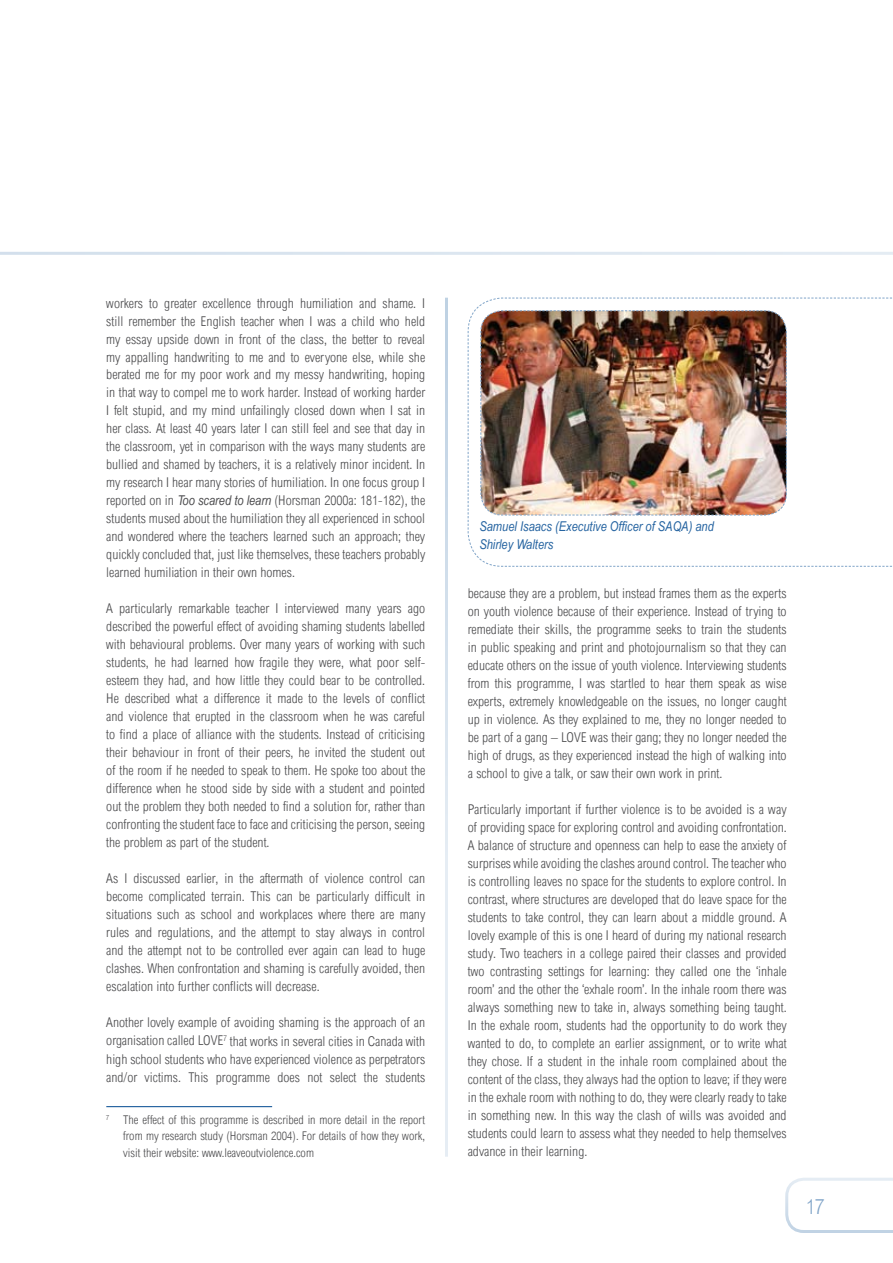
<style>
.page{position:relative;width:893px;height:1263px;background:#fff}
.page>*{position:absolute;margin:0;border:0;box-sizing:border-box;transform-origin:0 0}
.t1{font:300 condensed 21px "Arial";color:#80a4c8}
.t2{font:300 condensed 13.5px/18px "Arial";color:#4d4d4f;text-align:justify}
.t3{font:italic 13.5px/18px "Arial Narrow";color:#2664a1}
.t4{font:300 condensed 12px/16.5px "Arial";color:#4d4d4f;text-align:justify}
.s1{font-family:"Arial Narrow";font-weight:400;font-style:italic;font-stretch:normal}
</style>
<div class="page">
<svg style="left:0;top:252px;width:893px;height:3px;background:#dde7f0"></svg>
<svg style="left:785px;top:1178px;width:108px;height:55px"></svg>
<hr style="left:106px;top:1106px;width:166px;height:1px;background:#004990">
<svg style="left:467px;top:297px;width:425px;height:270px"></svg>
<img style="left:480px;top:310px;width:307px;height:206px">
<p class="t2" style="left:106px;top:294px;width:320px">workers to greater excellence through humiliation and shame. I still remember the English teacher when I was a child who held my essay upside down in front of the class, the better to reveal my appalling handwriting to me and to everyone else, while she berated me for my poor work and my messy handwriting, hoping in that way to compel me to work harder. Instead of working harder I felt stupid, and my mind unfailingly closed down when I sat in her class. At least 40 years later I can still feel and see that day in the classroom, yet in comparison with the ways many students are bullied and shamed by teachers, it is a relatively minor incident. In my research I hear many stories of humiliation. In one focus group I reported on in <span class="s1">Too scared to learn</span> (Horsman 2000a: 181-182), the students mused about the humiliation they all experienced in school and wondered where the teachers learned such an approach; they quickly concluded that, just like themselves, these teachers probably learned humiliation in their own homes.</p>
<p class="t2" style="left:106px;top:600px;width:320px">A particularly remarkable teacher I interviewed many years ago described the powerful effect of avoiding shaming students labelled with behavioural problems. Over many years of working with such students, he had learned how fragile they were, what poor self&shy;esteem they had, and how little they could bear to be controlled.<br>He described what a difference it made to the levels of conflict and violence that erupted in the classroom when he was careful to find a place of alliance with the students. Instead of criticising their behaviour in front of their peers, he invited the student out of the room if he needed to speak to them. He spoke too about the difference when he stood side by side with a student and pointed out the problem they both needed to find a solution for, rather than confronting the student face to face and criticising the person, seeing the problem as part of the student.</p>
<p class="t2" style="left:106px;top:870px;width:320px">As I discussed earlier, in the aftermath of violence control can become complicated terrain. This can be particularly difficult in situations such as school and workplaces where there are many rules and regulations, and the attempt to stay always in control and the attempt not to be controlled ever again can lead to huge clashes. When confrontation and shaming is carefully avoided, then escalation into further conflicts will decrease.</p>
<p class="t2" style="left:106px;top:1014px;width:320px">Another lovely example of avoiding shaming is the approach of an organisation called LOVE<sup>7</sup> that works in several cities in Canada with high school students who have experienced violence as perpetrators and/or victims. This programme does not select the students</p>
<p class="t4" style="left:123px;top:1111px;width:303px;text-indent:-17px"><sup>7</sup> The effect of this programme is described in more detail in the report from my research study (Horsman 2004). For details of how they work, visit their website: www.leaveoutviolence.com</p>
<p class="t3" style="left:479px;top:517px;width:236px">Samuel Isaacs (Executive Officer of SAQA) and<br>Shirley Walters</p>
<p class="t2" style="left:468px;top:584px;width:320px">because they are a problem, but instead frames them as the experts on youth violence because of their experience. Instead of trying to remediate their skills, the programme seeks to train the students in public speaking and print and photojournalism so that they can educate others on the issue of youth violence. Interviewing students from this programme, I was startled to hear them speak as wise experts, extremely knowledgeable on the issues, no longer caught up in violence. As they explained to me, they no longer needed to be part of a gang – LOVE was their gang; they no longer needed the high of drugs, as they experienced instead the high of walking into a school to give a talk, or saw their own work in print.</p>
<p class="t2" style="left:468px;top:800px;width:320px">Particularly important if further violence is to be avoided is a way of providing space for exploring control and avoiding confrontation.<br>A balance of structure and openness can help to ease the anxiety of surprises while avoiding the clashes around control. The teacher who is controlling leaves no space for the students to explore control. In contrast, where structures are developed that do leave space for the students to take control, they can learn about a middle ground. A lovely example of this is one I heard of during my national research study. Two teachers in a college paired their classes and provided two contrasting settings for learning: they called one the ‘inhale room’ and the other the ‘exhale room’. In the inhale room there was always something new to take in, always something being taught.<br>In the exhale room, students had the opportunity to do work they wanted to do, to complete an earlier assignment, or to write what they chose. If a student in the inhale room complained about the content of the class, they always had the option to leave; if they were in the exhale room with nothing to do, they were clearly ready to take in something new. In this way the clash of wills was avoided and students could learn to assess what they needed to help themselves advance in their learning.</p>
<h1 class="t1" style="left:806px;top:1195px;width:20px">17</h1>
</div>
